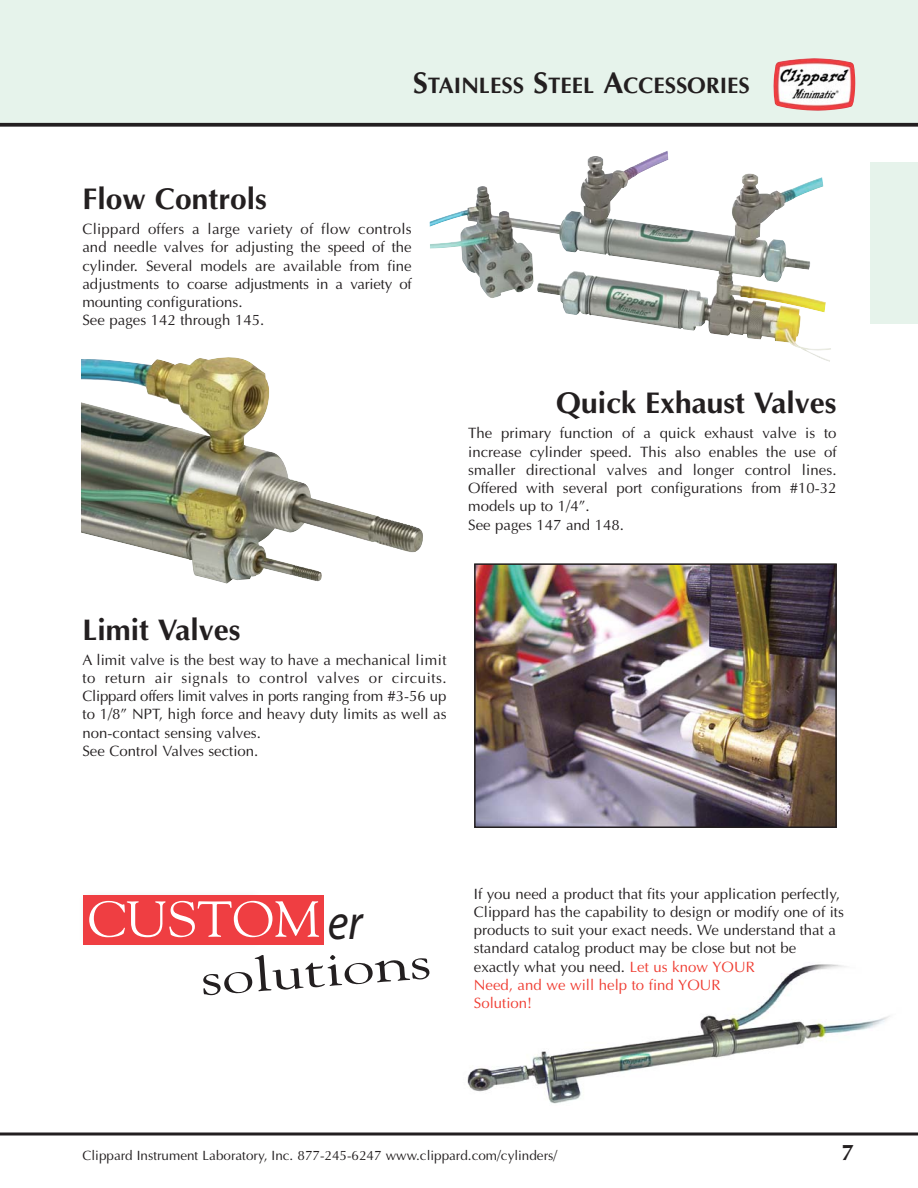
<style>
.page{position:relative;width:918px;height:1188px;background:#fff}
.page>*{position:absolute;margin:0;border:0;box-sizing:border-box;transform-origin:0 0}
.t1{font:50.25px "Goudy";color:#fff;scale:1.06 1}
.t2{font:48px "Goudy";color:#231f20;scale:1.33 1}
.t3{font:700 30px "Optima";color:#231f20}
.t4{font:700 22.5px "Optima";color:#231f20}
.t5{font:15px/18.3px "Optima";color:#231f20}
.t6{font:13.5px "Optima";color:#231f20}
.s1{font-size:30px}
.s2{font-family:"Myriad";font-style:italic;color:#231f20}
.s3{color:#ef3e33}
</style>
<div class="page">
<img style="left:467px;top:964px;width:423px;height:140px">
<div style="left:0;top:0;width:918px;height:124px;background:#e6f3eb"></div>
<svg style="left:0;top:1132px;width:918px;height:4px;background:#595657"></svg>
<svg style="left:0;top:123px;width:918px;height:4px;background:#373334"></svg>
<div style="left:871px;top:162px;width:47px;height:162px;background:#e6f3eb"></div>
<img style="left:774px;top:58px;width:81px;height:53px">
<img style="left:482px;top:151px;width:344px;height:161px">
<img style="left:81px;top:357px;width:342px;height:227px">
<img style="left:477px;top:566px;width:357px;height:259px">
<div style="left:474px;top:563px;width:363px;height:265px;border:2px solid #231f20"></div>
<div style="left:83px;top:895px;width:241px;height:50px;background:#ef3e42"></div>
<h3 class="t4" style="left:413px;top:76px;width:339px"><span class="s1">S</span>TAINLESS <span class="s1">S</span>TEEL <span class="s1">A</span>CCESSORIES</h3>
<h3 class="t3" style="left:82px;top:186px;width:186px">Flow Controls</h3>
<p class="t5" style="left:82px;top:221px;width:331px">Clippard offers a large variety of flow controls and needle valves for adjusting the speed of the cylinder. Several models are available from fine adjustments to coarse adjustments in a variety of mounting configurations.<br>See pages 142 through 145.</p>
<h3 class="t3" style="left:556px;top:391px;width:282px">Quick Exhaust Valves</h3>
<p class="t5" style="left:468px;top:426px;width:370px">The primary function of a quick exhaust valve is to increase cylinder speed. This also enables the use of smaller directional valves and longer control lines.<br>Offered with several port configurations from #10-32 models up to 1/4”.<br>See pages 147 and 148.</p>
<h3 class="t3" style="left:82px;top:617px;width:160px">Limit Valves</h3>
<p class="t5" style="left:82px;top:652px;width:366px">A limit valve is the best way to have a mechanical limit to return air signals to control valves or circuits.<br>Clippard offers limit valves in ports ranging from #3-56 up to 1/8” NPT, high force and heavy duty limits as well as non-contact sensing valves.<br>See Control Valves section.</p>
<h1 class="t1" style="left:88px;top:899px;width:261px">CUSTOM<span class="s2">er</span></h1>
<h2 class="t2" style="left:199px;top:959px;width:175px;rotate:-4deg">solutions</h2>
<p class="t5" style="left:474px;top:886px;width:372px">If you need a product that fits your application perfectly, Clippard has the capability to design or modify one of its products to suit your exact needs. We understand that a standard catalog product may be close but not be exactly what you need. <span class="s3">Let us know YOUR<br>Need, and we will help to find YOUR<br>Solution!</span></p>
<p class="t6" style="left:82px;top:1150px;width:476px">Clippard Instrument Laboratory, Inc. 877-245-6247 www.clippard.com/cylinders/</p>
<h3 class="t4" style="left:842px;top:1143px;width:14px">7</h3>
</div>
